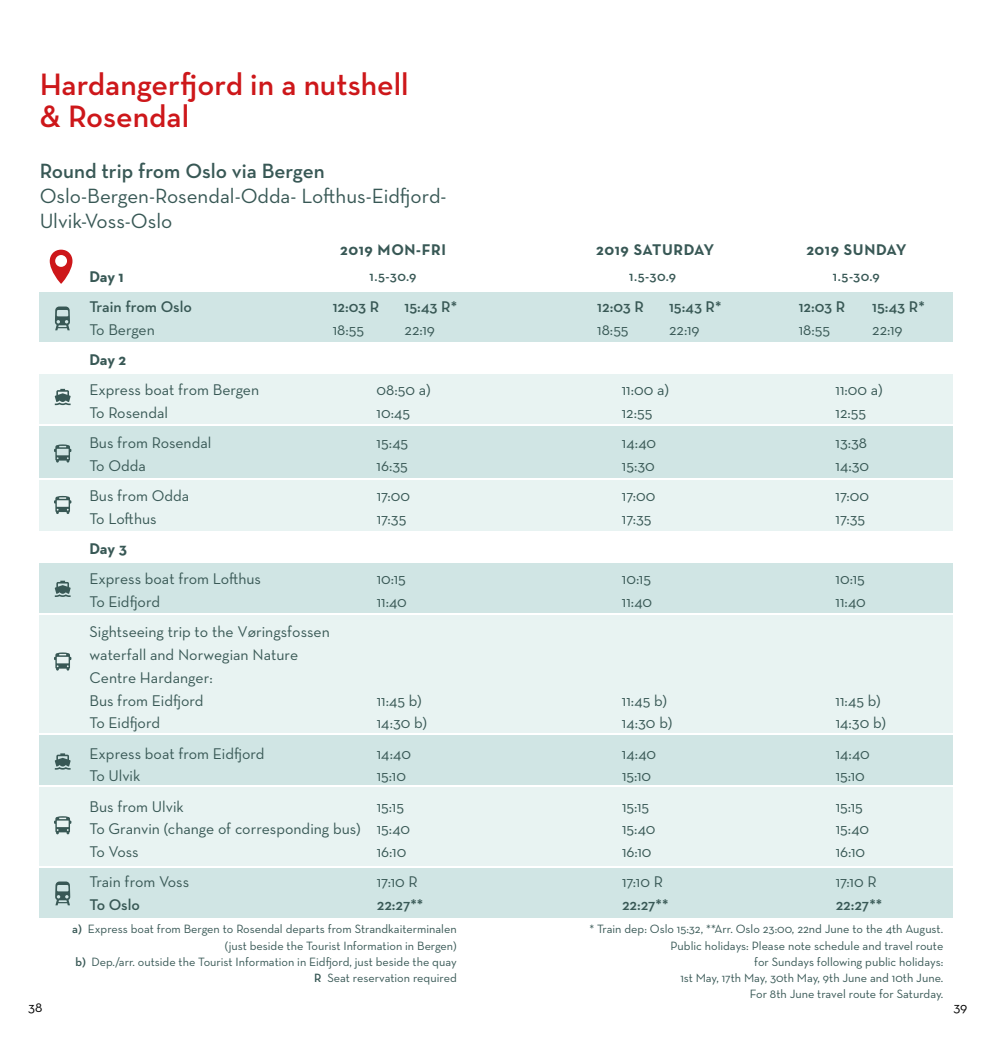
<style>
.page{position:relative;width:993px;height:1042px;background:#fff}
.page>*{position:absolute;margin:0;border:0;box-sizing:border-box;transform-origin:0 0}
.t1{font:600 31.5px/32.4px "Neutraface Text";color:#cd171a}
.t2{font:21px/25.2px "Neutraface Text";color:#385855}
.t3{font:600 21px "Neutraface Text";color:#385855}
.t4{font:15.75px/22.8px "Neutraface Text";color:#385855}
.t5{font:600 15.75px "Neutraface Text";color:#385855}
.t6{font:700 15.75px "Neutraface Text";letter-spacing:.04em;color:#385855}
.t7{font:600 14px "Neutraface Text";color:#385855}
.t8{font:14px "Neutraface Text";color:#000}
.t9{font:12.25px/16.1px "Neutraface Text";color:#385855;text-align:right}
.s1{font-weight:600}
</style>
<div class="page">
<div style="left:40px;top:615px;width:912px;height:118px;background:#e8f3f2"></div>
<div style="left:40px;top:292px;width:912px;height:50px;background:#d0e5e4"></div>
<div style="left:40px;top:374px;width:912px;height:50px;background:#e8f3f2"></div>
<div style="left:40px;top:426px;width:912px;height:52px;background:#d0e5e4"></div>
<div style="left:40px;top:563px;width:912px;height:50px;background:#d0e5e4"></div>
<div style="left:40px;top:480px;width:912px;height:51px;background:#e8f3f2"></div>
<div style="left:40px;top:735px;width:912px;height:50px;background:#d0e5e4"></div>
<div style="left:40px;top:868px;width:912px;height:50px;background:#d0e5e4"></div>
<div style="left:40px;top:788px;width:912px;height:78px;background:#e8f3f2"></div>
<svg style="left:50px;top:250px;width:22px;height:34px"></svg>
<svg style="left:55px;top:581px;width:16px;height:16px"></svg>
<svg style="left:55px;top:753px;width:16px;height:17px"></svg>
<svg style="left:54px;top:496px;width:17px;height:18px"></svg>
<svg style="left:54px;top:444px;width:17px;height:18px"></svg>
<svg style="left:54px;top:652px;width:17px;height:18px"></svg>
<svg style="left:54px;top:816px;width:17px;height:18px"></svg>
<svg style="left:55px;top:306px;width:15px;height:24px"></svg>
<svg style="left:55px;top:881px;width:15px;height:24px"></svg>
<svg style="left:55px;top:389px;width:16px;height:16px"></svg>
<h1 class="t1" style="left:40px;top:68px;width:370px">Hardangerfjord in a nutshell &amp; Rosendal</h1>
<h2 class="t3" style="left:40px;top:158px;width:286px">Round trip from Oslo via Bergen</h2>
<h2 class="t2" style="left:40px;top:183px;width:408px">Oslo-Bergen-Rosendal-Odda- Lofthus-Eidfjord-<br>Ulvik-Voss-Oslo</h2>
<p class="t6" style="left:340px;top:239px;width:107px">2019 MON-FRI</p>
<p class="t6" style="left:596px;top:239px;width:119px">2019 SATURDAY</p>
<p class="t6" style="left:806px;top:239px;width:102px">2019 SUNDAY</p>
<p class="t6" style="left:89px;top:266px;width:36px">Day 1</p>
<p class="t5" style="left:89px;top:297px;width:104px">Train from Oslo</p>
<p class="t5" style="left:333px;top:297px;width:48px">12:03 R</p>
<p class="t5" style="left:404px;top:297px;width:54px">15:43 R*</p>
<p class="t5" style="left:597px;top:297px;width:48px">12:03 R</p>
<p class="t5" style="left:669px;top:297px;width:54px">15:43 R*</p>
<p class="t5" style="left:798px;top:297px;width:48px">12:03 R</p>
<p class="t5" style="left:872px;top:297px;width:54px">15:43 R*</p>
<p class="t4" style="left:89px;top:318px;width:67px">To Bergen</p>
<p class="t4" style="left:333px;top:318px;width:33px">18:55</p>
<p class="t4" style="left:404px;top:318px;width:32px">22:19</p>
<p class="t4" style="left:597px;top:318px;width:33px">18:55</p>
<p class="t4" style="left:669px;top:318px;width:32px">22:19</p>
<p class="t4" style="left:798px;top:318px;width:33px">18:55</p>
<p class="t4" style="left:872px;top:318px;width:32px">22:19</p>
<p class="t6" style="left:89px;top:350px;width:38px">Day 2</p>
<p class="t4" style="left:89px;top:378px;width:171px">Express boat from Bergen</p>
<p class="t4" style="left:376px;top:378px;width:55px">08:50 a)</p>
<p class="t4" style="left:621px;top:378px;width:49px">11:00 a)</p>
<p class="t4" style="left:835px;top:378px;width:49px">11:00 a)</p>
<p class="t4" style="left:89px;top:401px;width:80px">To Rosendal</p>
<p class="t4" style="left:376px;top:401px;width:35px">10:45</p>
<p class="t4" style="left:621px;top:401px;width:32px">12:55</p>
<p class="t4" style="left:835px;top:401px;width:32px">12:55</p>
<p class="t4" style="left:89px;top:431px;width:123px">Bus from Rosendal</p>
<p class="t4" style="left:376px;top:431px;width:33px">15:45</p>
<p class="t4" style="left:621px;top:431px;width:36px">14:40</p>
<p class="t4" style="left:835px;top:431px;width:33px">13:38</p>
<p class="t4" style="left:89px;top:454px;width:58px">To Odda</p>
<p class="t4" style="left:376px;top:454px;width:33px">16:35</p>
<p class="t4" style="left:621px;top:454px;width:34px">15:30</p>
<p class="t4" style="left:835px;top:454px;width:35px">14:30</p>
<p class="t4" style="left:89px;top:484px;width:101px">Bus from Odda</p>
<p class="t4" style="left:376px;top:484px;width:35px">17:00</p>
<p class="t4" style="left:621px;top:484px;width:35px">17:00</p>
<p class="t4" style="left:835px;top:484px;width:35px">17:00</p>
<p class="t4" style="left:89px;top:507px;width:69px">To Lofthus</p>
<p class="t4" style="left:376px;top:507px;width:31px">17:35</p>
<p class="t4" style="left:621px;top:507px;width:31px">17:35</p>
<p class="t4" style="left:835px;top:507px;width:31px">17:35</p>
<p class="t6" style="left:89px;top:539px;width:39px">Day 3</p>
<p class="t4" style="left:89px;top:567px;width:173px">Express boat from Lofthus</p>
<p class="t4" style="left:376px;top:567px;width:31px">10:15</p>
<p class="t4" style="left:621px;top:567px;width:31px">10:15</p>
<p class="t4" style="left:835px;top:567px;width:31px">10:15</p>
<p class="t4" style="left:89px;top:590px;width:72px">To Eidfjord</p>
<p class="t4" style="left:376px;top:590px;width:32px">11:40</p>
<p class="t4" style="left:621px;top:590px;width:32px">11:40</p>
<p class="t4" style="left:835px;top:590px;width:32px">11:40</p>
<p class="t4" style="left:89px;top:620px;width:242px">Sightseeing trip to the Vøringsfossen waterfall and Norwegian Nature<br>Centre Hardanger:<br>Bus from Eidfjord</p>
<p class="t7" style="left:369px;top:267px;width:48px">1.5-30.9</p>
<p class="t7" style="left:629px;top:267px;width:48px">1.5-30.9</p>
<p class="t7" style="left:832px;top:267px;width:48px">1.5-30.9</p>
<p class="t4" style="left:376px;top:688px;width:47px">11:45 b)</p>
<p class="t4" style="left:621px;top:688px;width:47px">11:45 b)</p>
<p class="t4" style="left:835px;top:688px;width:47px">11:45 b)</p>
<p class="t4" style="left:89px;top:711px;width:72px">To Eidfjord</p>
<p class="t4" style="left:376px;top:711px;width:52px">14:30 b)</p>
<p class="t4" style="left:621px;top:711px;width:52px">14:30 b)</p>
<p class="t4" style="left:835px;top:711px;width:52px">14:30 b)</p>
<p class="t4" style="left:89px;top:741px;width:176px">Express boat from Eidfjord</p>
<p class="t4" style="left:376px;top:741px;width:36px">14:40</p>
<p class="t4" style="left:621px;top:741px;width:36px">14:40</p>
<p class="t4" style="left:835px;top:741px;width:36px">14:40</p>
<p class="t4" style="left:89px;top:764px;width:52px">To Ulvik</p>
<p class="t4" style="left:376px;top:764px;width:31px">15:10</p>
<p class="t4" style="left:621px;top:764px;width:31px">15:10</p>
<p class="t4" style="left:835px;top:764px;width:31px">15:10</p>
<p class="t4" style="left:89px;top:794px;width:96px">Bus from Ulvik</p>
<p class="t4" style="left:376px;top:794px;width:29px">15:15</p>
<p class="t4" style="left:621px;top:794px;width:29px">15:15</p>
<p class="t4" style="left:835px;top:794px;width:29px">15:15</p>
<p class="t4" style="left:89px;top:817px;width:322px">To Granvin (change of corresponding bus) 15:40</p>
<p class="t4" style="left:621px;top:817px;width:35px">15:40</p>
<p class="t4" style="left:835px;top:817px;width:35px">15:40</p>
<p class="t4" style="left:90px;top:840px;width:51px">To Voss</p>
<p class="t4" style="left:377px;top:840px;width:31px">16:10</p>
<p class="t4" style="left:622px;top:840px;width:31px">16:10</p>
<p class="t4" style="left:835px;top:840px;width:31px">16:10</p>
<p class="t4" style="left:90px;top:870px;width:101px">Train from Voss</p>
<p class="t4" style="left:377px;top:870px;width:43px">17:10 R</p>
<p class="t4" style="left:622px;top:870px;width:43px">17:10 R</p>
<p class="t4" style="left:835px;top:870px;width:43px">17:10 R</p>
<p class="t5" style="left:90px;top:895px;width:52px">To Oslo</p>
<p class="t5" style="left:377px;top:895px;width:48px">22:27**</p>
<p class="t5" style="left:622px;top:895px;width:48px">22:27**</p>
<p class="t5" style="left:835px;top:895px;width:48px">22:27**</p>
<p class="t9" style="left:72px;top:921px;width:386px"><span class="s1">a)</span> Express boat from Bergen to Rosendal departs from Strandkaiterminalen (just beside the Tourist Information in Bergen)<br><span class="s1">b)</span> Dep./arr. outside the Tourist Information in Eidfjord, just beside the quay <span class="s1">R</span> Seat reservation required</p>
<p class="t9" style="left:589px;top:921px;width:355px">* Train dep: Oslo 15:32, **Arr. Oslo 23:00, 22nd June to the 4th August.<br>Public holidays: Please note schedule and travel route<br>for Sundays following public holidays:<br>1st May, 17th May, 30th May, 9th June and 10th June.<br>For 8th June travel route for Saturday.</p>
<p class="t8" style="left:28px;top:999px;width:16px">38</p>
<p class="t8" style="left:953px;top:999px;width:15px">39</p>
</div>
